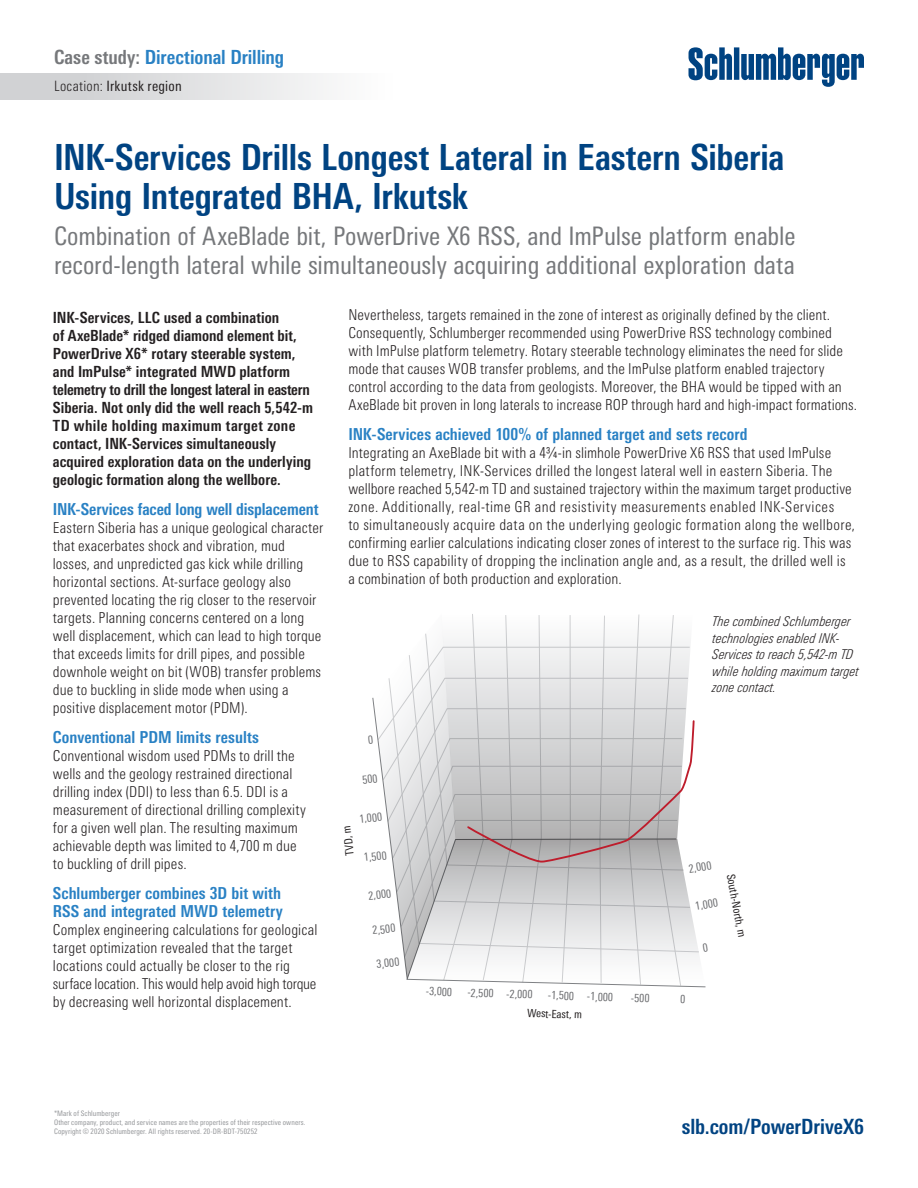
<style>
.page{position:relative;width:918px;height:1188px;background:#fff}
.page>*{position:absolute;margin:0;border:0;box-sizing:border-box;transform-origin:0 0}
.headline__front{font:700 condensed 36px/39px "Univers Next Pro";letter-spacing:-.005em;color:#004382}
.Subhead{font:condensed 25.5px/28.5px "Univers Next Pro";letter-spacing:-.005em;color:#76787b}
.URL{font:700 condensed 21px "Univers Next Pro";letter-spacing:-.005em;color:#004382}
.Case_Study{font:700 condensed 19.5px "Univers Next Pro";letter-spacing:-.005em;color:#2981c4}
.Body_Head{font:700 condensed 16.5px/18px "Univers Next Pro";color:#2981c4}
.Intro_paragraph{font:700 condensed 15.3px/18px "Univers Next Pro";letter-spacing:.005em;color:#231f20}
.Body_Text{font:300 condensed 15px/18px "Univers Next Pro";letter-spacing:.01em;color:#231f20}
.Location{font:condensed 14.25px "Univers Next Pro";letter-spacing:.025em;color:#231f20}
.t1{font:italic 300 condensed 13.5px/16.5px "Univers Next Pro";letter-spacing:.005em;color:#231f20}
.t2{font:condensed 11.25px "Univers Next Pro";color:#6c6d70}
.t3{font:condensed 11.25px "Univers Next Pro";color:#231f20}
.Boilerplate__docket{font:condensed 7.5px "Univers Next Pro";letter-spacing:.01em;color:#939598}
.s1{color:#76787b}
.s2{font-weight:300}
</style>
<div class="page">
<div style="left:0;top:73px;width:393px;height:27px;background:linear-gradient(to right,#c9cbcd,#fdfdfd)"></div>
<svg style="left:688px;top:47px;width:176px;height:40px"></svg>
<svg style="left:372px;top:614px;width:324px;height:372px"></svg>
<p class="Case_Study" style="left:54px;top:46px;width:232px"><span class="s1">Case study:</span> Directional Drilling</p>
<p class="Location" style="left:54px;top:78px;width:129px"><span class="s2">Location:</span> Irkutsk region</p>
<p class="headline__front" style="left:54px;top:137px;width:732px">INK-Services Drills Longest Lateral in Eastern Siberia<br>Using Integrated BHA, Irkutsk</p>
<p class="Subhead" style="left:54px;top:222px;width:743px">Combination of AxeBlade bit, PowerDrive X6 RSS, and ImPulse platform enable record-length lateral while simultaneously acquiring additional exploration data</p>
<p class="Intro_paragraph" style="left:53px;top:308px;width:262px">INK-Services, LLC used a combination<br>of AxeBlade* ridged diamond element bit, PowerDrive X6* rotary steerable system, and ImPulse* integrated MWD platform telemetry to drill the longest lateral in eastern Siberia. Not only did the well reach 5,542-m TD while holding maximum target zone contact, INK-Services simultaneously acquired exploration data on the underlying geologic formation along the wellbore.</p>
<p class="Body_Head" style="left:53px;top:500px;width:267px">INK-Services faced long well displacement</p>
<p class="Body_Text" style="left:53px;top:518px;width:272px">Eastern Siberia has a unique geological character that exacerbates shock and vibration, mud losses, and unpredicted gas kick while drilling horizontal sections. At-surface geology also prevented locating the rig closer to the reservoir targets. Planning concerns centered on a long well displacement, which can lead to high torque that exceeds limits for drill pipes, and possible downhole weight on bit (WOB) transfer problems due to buckling in slide mode when using a positive displacement motor (PDM).</p>
<p class="Body_Head" style="left:53px;top:728px;width:208px">Conventional PDM limits results</p>
<p class="Body_Text" style="left:53px;top:746px;width:255px">Conventional wisdom used PDMs to drill the wells and the geology restrained directional drilling index (DDI) to less than 6.5. DDI is a measurement of directional drilling complexity for a given well plan. The resulting maximum achievable depth was limited to 4,700 m due to buckling of drill pipes.</p>
<p class="Body_Head" style="left:53px;top:884px;width:232px">Schlumberger combines 3D bit with<br>RSS and integrated MWD telemetry</p>
<p class="Body_Text" style="left:53px;top:920px;width:266px">Complex engineering calculations for geological target optimization revealed that the target locations could actually be closer to the rig surface location. This would help avoid high torque by decreasing well horizontal displacement.</p>
<p class="Body_Text" style="left:348px;top:305px;width:510px">Nevertheless, targets remained in the zone of interest as originally defined by the client.<br>Consequently, Schlumberger recommended using PowerDrive RSS technology combined with ImPulse platform telemetry. Rotary steerable technology eliminates the need for slide mode that causes WOB transfer problems, and the ImPulse platform enabled trajectory control according to the data from geologists. Moreover, the BHA would be tipped with an AxeBlade bit proven in long laterals to increase ROP through hard and high-impact formations.</p>
<p class="Body_Head" style="left:348px;top:425px;width:401px">INK-Services achieved 100% of planned target and sets record</p>
<p class="Body_Text" style="left:348px;top:443px;width:508px">Integrating an AxeBlade bit with a 43/4-in slimhole PowerDrive X6 RSS that used ImPulse platform telemetry, INK-Services drilled the longest lateral well in eastern Siberia. The wellbore reached 5,542-m TD and sustained trajectory within the maximum target productive zone. Additionally, real-time GR and resistivity measurements enabled INK-Services<br>to simultaneously acquire data on the underlying geologic formation along the wellbore, confirming earlier calculations indicating closer zones of interest to the surface rig. This was due to RSS capability of dropping the inclination angle and, as a result, the drilled well is a combination of both production and exploration.</p>
<p class="t1" style="left:713px;top:613px;width:148px">The combined Schlumberger technologies enabled INK-<br>Services to reach 5,542-m TD while holding maximum target zone contact.</p>
<p class="t2" style="left:359px;top:813px;width:24px;rotate:-6deg">1,000</p>
<p class="t2" style="left:363px;top:851px;width:24px;rotate:-6deg">1,500</p>
<p class="t2" style="left:368px;top:889px;width:24px;rotate:-6deg">2,000</p>
<p class="t2" style="left:372px;top:924px;width:24px;rotate:-6deg">2,500</p>
<p class="t2" style="left:376px;top:958px;width:24px;rotate:-6deg">3,000</p>
<p class="t3" style="left:344px;top:856px;width:31px;rotate:-97deg">TVD, m</p>
<p class="t2" style="left:426px;top:985px;width:28px;rotate:2deg">-3,000</p>
<p class="t2" style="left:468px;top:986px;width:67px;rotate:2deg">-2,500 -2,000</p>
<p class="t2" style="left:548px;top:988px;width:67px;rotate:2deg">-1,500 -1,000</p>
<p class="t2" style="left:631px;top:991px;width:20px;rotate:2deg">-500</p>
<p class="t3" style="left:527px;top:1006px;width:56px;rotate:2deg">West-East, m</p>
<p class="t2" style="left:688px;top:862px;width:24px;rotate:-9deg">2,000</p>
<p class="t2" style="left:694px;top:899px;width:24px;rotate:-9deg">1,000</p>
<p class="t3" style="left:737px;top:873px;width:66px;rotate:79deg">South-North, m</p>
<p class="Boilerplate__docket" style="left:54px;top:1109px;width:67px">*Mark of Schlumberger</p>
<p class="Boilerplate__docket" style="left:54px;top:1118px;width:253px">Other company, product, and service names are the properties of their respective owners.</p>
<p class="Boilerplate__docket" style="left:54px;top:1127px;width:205px">Copyright © 2020 Schlumberger. All rights reserved. 20-DR-BDT-750252</p>
<p class="URL" style="left:682px;top:1114px;width:184px">slb.com/PowerDriveX6</p>
</div>
